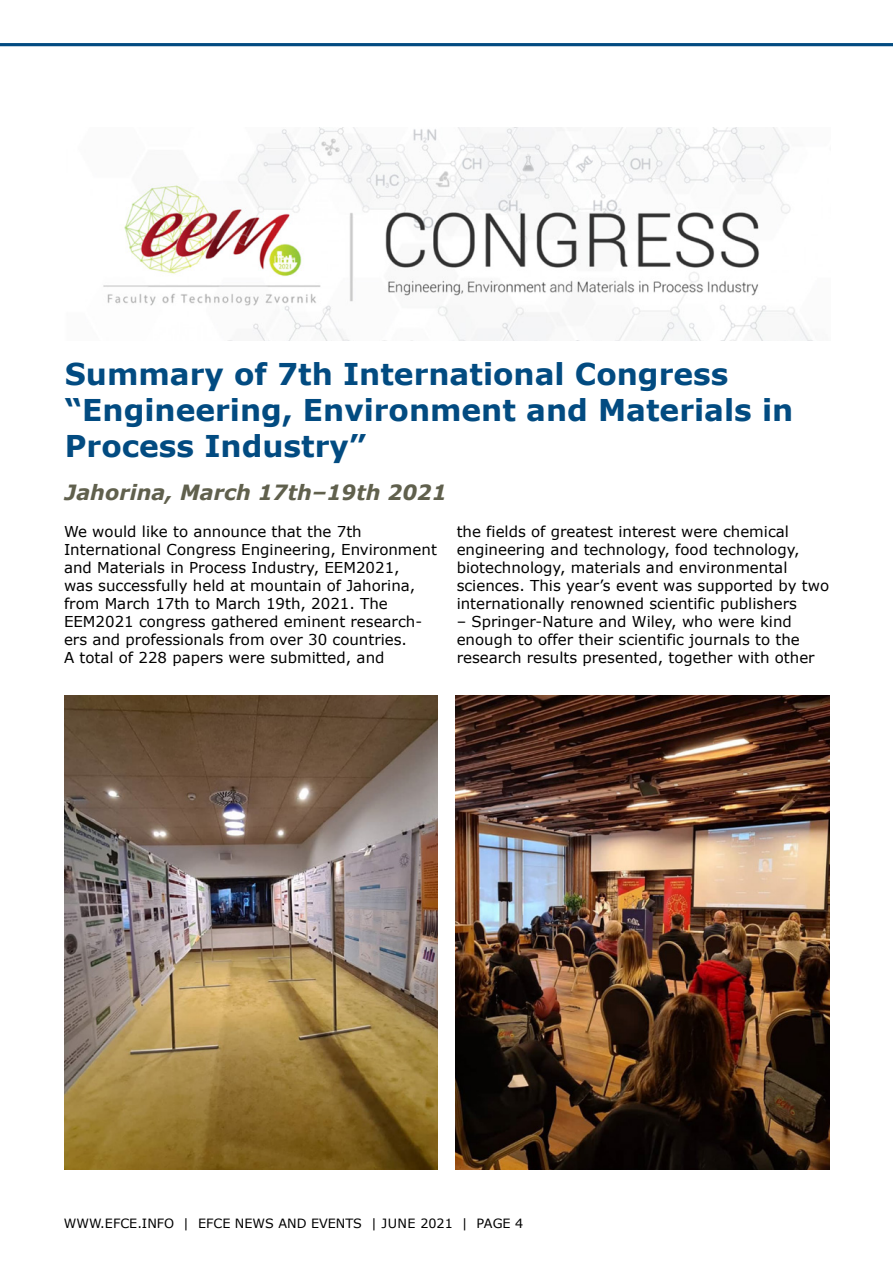
<style>
.page{position:relative;width:893px;height:1263px;background:#fff}
.page>*{position:absolute;margin:0;border:0;box-sizing:border-box;transform-origin:0 0}
.Subhead{font:700 30px/36px "Verdana";color:#024b81}
.Subhead-2{font:italic 700 21px "Verdana";color:#60604d}
.body{font:15px/18px "Verdana";color:#000}
.t1{font:12.75px "Verdana";color:#000}
</style>
<div class="page">
<hr style="left:0;top:43px;width:893px;height:3px;background:#024b81">
<img style="left:103px;top:128px;width:708px;height:212px">
<img style="left:65px;top:695px;width:372px;height:474px">
<img style="left:455px;top:695px;width:374px;height:474px">
<p class="Subhead" style="left:65px;top:355px;width:730px">Summary of 7th International Congress “Engineering, Environment and Materials in<br>Process Industry”</p>
<p class="Subhead-2" style="left:65px;top:478px;width:383px">Jahorina, March 17th–19th 2021</p>
<p class="body" style="left:64px;top:523px;width:374px">We would like to announce that the 7th International Congress Engineering, Environment and Materials in Process Industry, EEM2021,<br>was successfully held at mountain of Jahorina, from March 17th to March 19th, 2021. The EEM2021 congress gathered eminent research&shy;ers and professionals from over 30 countries.<br>A total of 228 papers were submitted, and</p>
<p class="body" style="left:457px;top:523px;width:374px">the fields of greatest interest were chemical engineering and technology, food technology, biotechnology, materials and environmental sciences. This year’s event was supported by two internationally renowned scientific publishers</p>
<p class="body" style="left:457px;top:613px;width:360px">– Springer-Nature and Wiley, who were kind enough to offer their scientific journals to the research results presented, together with other</p>
<p class="t1" style="left:64px;top:1215px;width:461px">WWW.EFCE.INFO | EFCE NEWS AND EVENTS | JUNE 2021 | PAGE 4</p>
</div>
